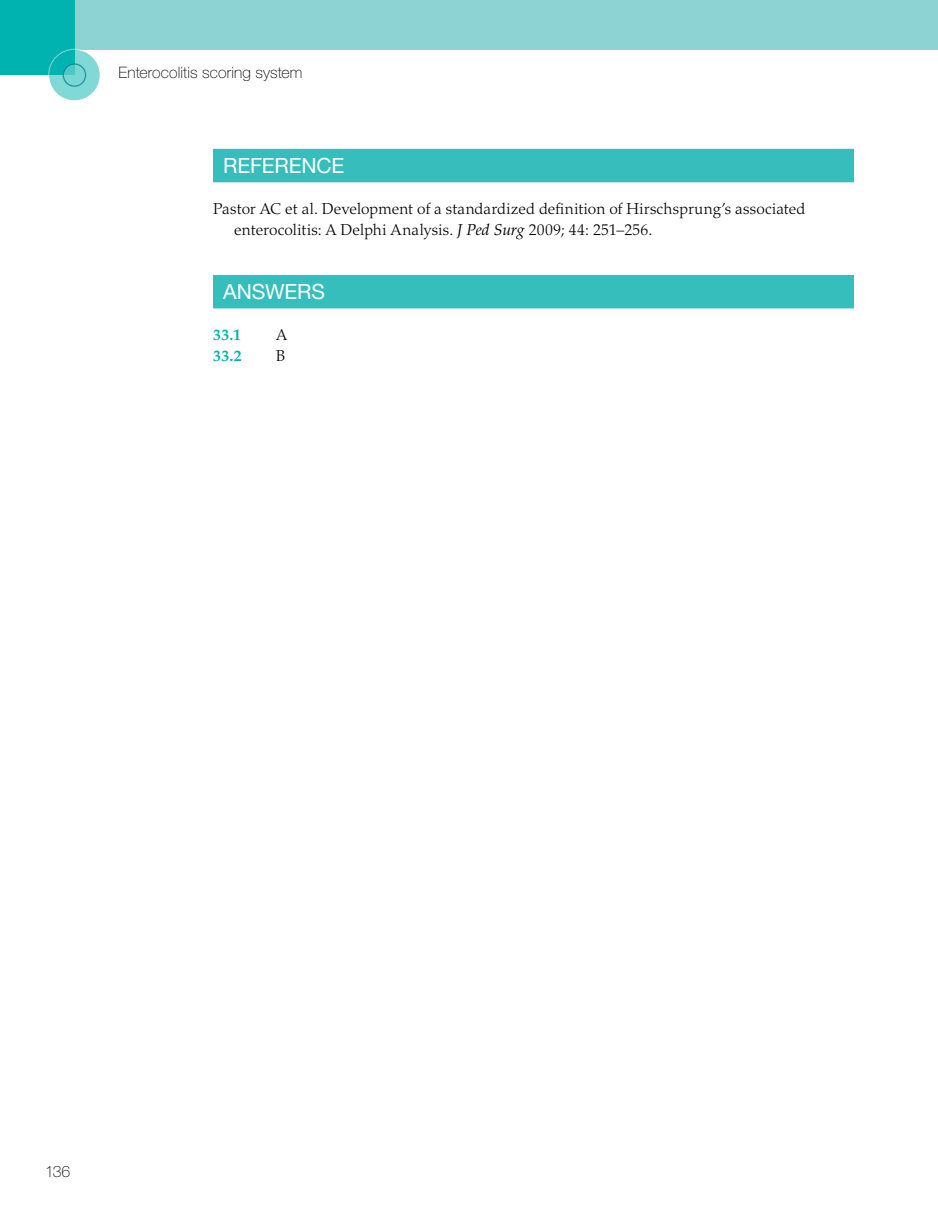
<style>
.page{position:relative;width:938px;height:1221px;background:#fff}
.page>*{position:absolute;margin:0;border:0;box-sizing:border-box;transform-origin:0 0}
.BH{font:21px "Helvetica Neue LT Std";letter-spacing:-.01em;color:#fff}
._1{font:21px "Helvetica Neue LT Std";letter-spacing:-.005em;color:#fff}
.RFU{font:300 15.75px/21px "Palatino LT Std";letter-spacing:.01em;color:#000}
.t1{font:100 15.75px "Helvetica Neue LT Std";letter-spacing:.005em;color:#000}
.ALN{font:700 15.75px "Palatino LT Std";color:#00b3b0}
.ALN-2{font:300 15.75px "Palatino LT Std";color:#000}
.s1{font-weight:400;font-style:italic}
</style>
<div class="page">
<div style="left:213px;top:149px;width:641px;height:33px;background:#36bebd"></div>
<div style="left:213px;top:275px;width:641px;height:33px;background:#36bebd"></div>
<div style="left:74px;top:0;width:864px;height:49px;background:#8ed3d3"></div>
<div style="left:0;top:0;width:74px;height:75px;background:#00b3b0"></div>
<svg style="left:49px;top:49px;width:51px;height:52px;fill:#80d9d7"></svg>
<div style="left:48px;top:49px;width:52px;height:52px;border:1px solid #fff;border-radius:50%"></div>
<svg style="left:63px;top:64px;width:22px;height:22px"></svg>
<div style="left:63px;top:64px;width:23px;height:22px;border:1px solid #000;border-radius:50%"></div>
<p class="t1" style="left:119px;top:63px;width:185px">Enterocolitis scoring system</p>
<p class="BH" style="left:223px;top:153px;width:123px">REFERENCE</p>
<p class="RFU" style="left:234px;top:198px;width:572px;text-indent:-21px">Pastor AC et al. Development of a standardized definition of Hirschsprung’s associated enterocolitis: A Delphi Analysis. <span class="s1">J Ped Surg</span> 2009; 44: 251–256.</p>
<p class="_1" style="left:223px;top:279px;width:103px">ANSWERS</p>
<p class="ALN" style="left:213px;top:325px;width:30px">33.1</p>
<p class="ALN-2" style="left:276px;top:325px;width:13px">A</p>
<p class="ALN" style="left:213px;top:346px;width:30px">33.2</p>
<p class="ALN-2" style="left:276px;top:346px;width:11px">B</p>
<p class="t1" style="left:45px;top:1161px;width:27px">136</p>
</div>
